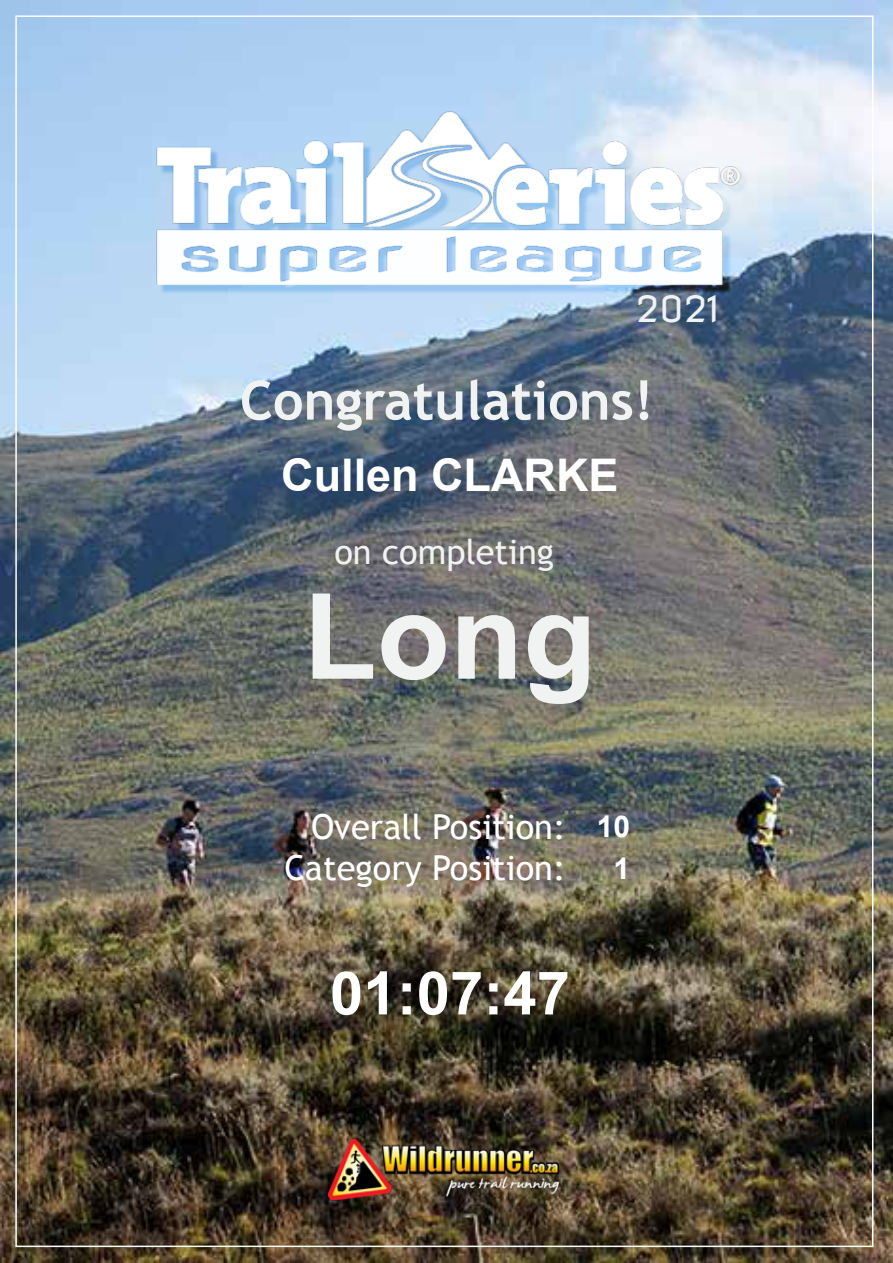
<style>
.page{position:relative;width:893px;height:1263px;background:#fff}
.page>*{position:absolute;margin:0;border:0;box-sizing:border-box;transform-origin:0 0}
.t1{font:700 120px "Arial";color:#f1f2f2}
.t2{font:700 60px "Arial";color:#fff}
.t3{font:700 54px "Trebuchet MS";color:#f1f2f2}
.t4{font:700 45px "Arial";color:#fff}
.t5{font:36px "Nova Flat";color:#f1f2f2}
.t6{font:34.5px/41.4px "Trebuchet MS";color:#fff;text-align:right}
.t7{font:34.5px "Trebuchet MS";color:#f1f2f2}
.t8{font:700 30px/42px "Arial";color:#fff;text-align:center}
</style>
<div class="page">
<img style="left:0;top:0;width:893px;height:1263px">
<img style="left:328px;top:1139px;width:231px;height:60px">
<img style="left:136px;top:93px;width:615px;height:206px">
<p class="t5" style="left:636px;top:288px;width:86px">2021</p>
<h3 class="t3" style="left:240px;top:367px;width:415px">Congratulations!</h3>
<h3 class="t4" style="left:281px;top:450px;width:339px">Cullen CLARKE</h3>
<p class="t7" style="left:334px;top:531px;width:221px">on completing</p>
<h1 class="t1" style="left:303px;top:570px;width:294px">Long</h1>
<p class="t6" style="left:284px;top:806px;width:283px">Overall Position:<br>Category Position:</p>
<p class="t8" style="left:597px;top:806px;width:35px">10<br>1</p>
<h2 class="t2" style="left:330px;top:960px;width:242px">01:07:47</h2>
</div>
